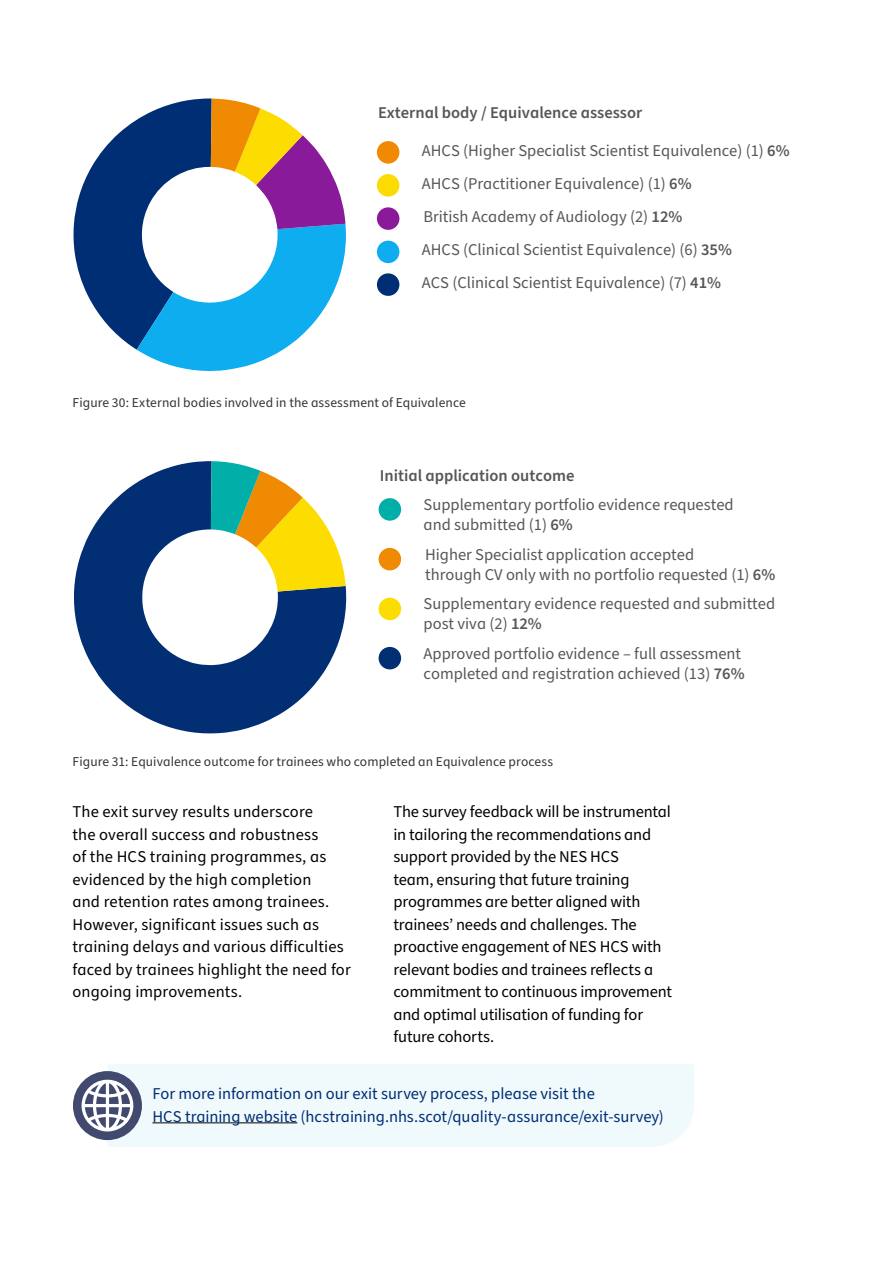
<style>
.page{position:relative;width:893px;height:1263px;background:#fff}
.page>*{position:absolute;margin:0;border:0;box-sizing:border-box;transform-origin:0 0}
.body{font:16.5px/22.5px "Source Sans Pro";letter-spacing:-.005em;color:#000}
.t1{font:16.5px/19.8px "Source Sans Pro";color:#575757}
.body-2{font:16.5px/22.5px "Source Sans Pro";color:#002d74}
.t2{font:600 16.5px "Source Sans Pro";color:#575757}
.image_caption{font:13.5px "Source Sans Pro";letter-spacing:.01em;color:#333}
.s1{font-weight:600}
</style>
<div class="page">
<div style="left:377px;top:174px;width:22px;height:23px;background:#fcdb05;border-radius:50%"></div>
<div style="left:377px;top:273px;width:22px;height:23px;background:#002e74;border-radius:50%"></div>
<div style="left:377px;top:241px;width:22px;height:22px;background:#0eadef;border-radius:50%"></div>
<div style="left:377px;top:207px;width:22px;height:23px;background:#8a1a9a;border-radius:50%"></div>
<div style="left:377px;top:141px;width:22px;height:23px;background:#ef8a02;border-radius:50%"></div>
<svg style="left:73px;top:99px;width:273px;height:272px"></svg>
<div style="left:379px;top:498px;width:22px;height:23px;background:#01aea8;border-radius:50%"></div>
<div style="left:379px;top:647px;width:22px;height:22px;background:#022e74;border-radius:50%"></div>
<div style="left:379px;top:598px;width:22px;height:22px;background:#fddc02;border-radius:50%"></div>
<div style="left:379px;top:548px;width:22px;height:22px;background:#ef8a02;border-radius:50%"></div>
<svg style="left:74px;top:461px;width:273px;height:273px;fill:#022e74"></svg>
<svg style="left:211px;top:461px;width:135px;height:131px"></svg>
<div style="left:107px;top:1064px;width:587px;height:83px;background:#f0fafd"></div>
<hr style="left:152px;top:1122px;width:145px;height:1px;background:#000">
<svg style="left:73px;top:1071px;width:69px;height:69px"></svg>
<p class="t2" style="left:378px;top:101px;width:266px">External body / Equivalence assessor</p>
<p class="t1" style="left:422px;top:141px;width:369px">AHCS (Higher Specialist Scientist Equivalence) (1) <span class="s1">6%</span></p>
<p class="t1" style="left:422px;top:174px;width:271px">AHCS (Practitioner Equivalence) (1) <span class="s1">6%</span></p>
<p class="t1" style="left:423px;top:207px;width:261px">British Academy of Audiology (2) <span class="s1">12%</span></p>
<p class="t1" style="left:422px;top:241px;width:312px">AHCS (Clinical Scientist Equivalence) (6) <span class="s1">35%</span></p>
<p class="t1" style="left:422px;top:273px;width:301px">ACS (Clinical Scientist Equivalence) (7) <span class="s1">41%</span></p>
<p class="image_caption" style="left:73px;top:394px;width:395px">Figure 30: External bodies involved in the assessment of Equivalence</p>
<p class="t1" style="left:424px;top:461px;width:312px;line-height:29.4px;text-indent:-44px"><span class="s1">Initial application outcome<br></span>Supplementary portfolio evidence requested</p>
<p class="t1" style="left:424px;top:515px;width:151px">and submitted (1) <span class="s1">6%</span></p>
<p class="t1" style="left:425px;top:545px;width:352px">Higher Specialist application accepted<br>through CV only with no portfolio requested (1) <span class="s1">6%</span></p>
<p class="t1" style="left:424px;top:595px;width:353px">Supplementary evidence requested and submitted post viva (2) <span class="s1">12%</span></p>
<p class="t1" style="left:424px;top:644px;width:322px">Approved portfolio evidence – full assessment completed and registration achieved (13) <span class="s1">76%</span></p>
<p class="image_caption" style="left:73px;top:752px;width:482px">Figure 31: Equivalence outcome for trainees who completed an Equivalence process</p>
<p class="body" style="left:73px;top:801px;width:280px">The exit survey results underscore<br>the overall success and robustness<br>of the HCS training programmes, as evidenced by the high completion<br>and retention rates among trainees.<br>However, significant issues such as training delays and various difficulties faced by trainees highlight the need for ongoing improvements.</p>
<p class="body" style="left:393px;top:801px;width:280px">The survey feedback will be instrumental in tailoring the recommendations and support provided by the NES HCS<br>team, ensuring that future training programmes are better aligned with trainees’ needs and challenges. The proactive engagement of NES HCS with relevant bodies and trainees reflects a commitment to continuous improvement and optimal utilisation of funding for future cohorts.</p>
<p class="body-2" style="left:152px;top:1083px;width:513px">For more information on our exit survey process, please visit the<br>HCS training website (hcstraining.nhs.scot/quality-assurance/exit-survey)</p>
</div>
